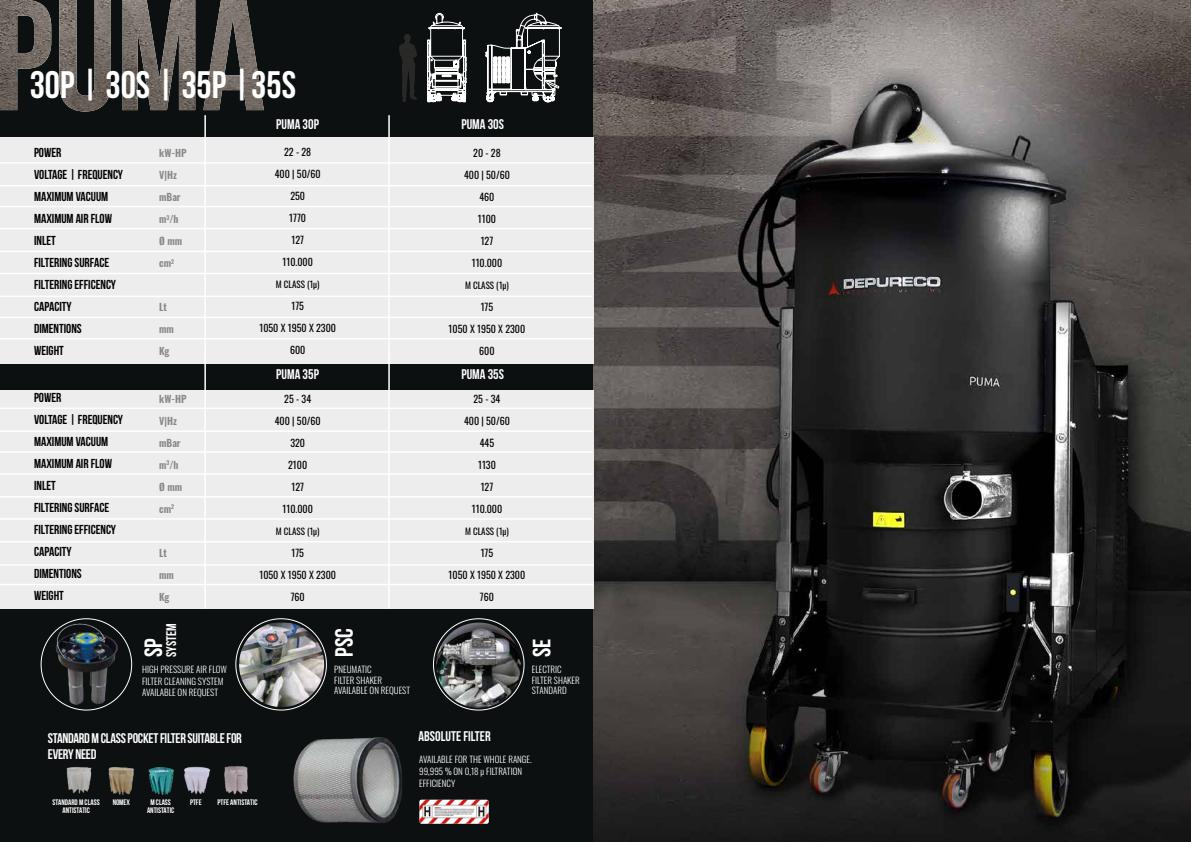
<style>
.page{position:relative;width:1191px;height:842px;background:#fff}
.page>*{position:absolute;margin:0;border:0;box-sizing:border-box;transform-origin:0 0}
.t1{font:700 38.3px "Bebas Neue";color:#fff}
.t2{font:700 25px "Bebas Neue";color:#fff}
.t3{font:700 14px/16px "Bebas Neue";letter-spacing:-.02em;color:#fff}
.t4{font:700 14px "Bebas Neue";color:#fff}
.t5{font:700 13px/22px "Bebas Neue";color:#000}
.t6{font:10px "Oswald";color:#000}
.t7{font:10px "Oswald";color:#878787}
.t8{font:300 9px/10.8px "Oswald";color:#fff}
.t9{font:9px "Oswald";color:#000}
.t10{font:700 8px/7.6px "Bebas Neue";color:#fff;text-align:center}
</style>
<div class="page">
<div style="left:0;top:0;width:595px;height:842px;background:#0c1010"></div>
<img style="left:0;top:0;width:264px;height:112px">
<img style="left:593px;top:0;width:598px;height:842px">
<img style="left:419px;top:800px;width:69px;height:23px">
<img style="left:184px;top:766px;width:27px;height:29px">
<img style="left:148px;top:767px;width:26px;height:27px">
<img style="left:66px;top:767px;width:26px;height:27px">
<img style="left:108px;top:767px;width:26px;height:27px">
<img style="left:224px;top:766px;width:24px;height:28px">
<img style="left:293px;top:737px;width:109px;height:86px">
<svg style="left:427px;top:13px;width:134px;height:90px"></svg>
<svg style="left:399px;top:34px;width:18px;height:68px"></svg>
<img style="left:239px;top:622px;width:85px;height:85px;border-radius:43px">
<img style="left:436px;top:623px;width:85px;height:85px;border-radius:43px">
<img style="left:43px;top:621px;width:83px;height:87px">
<div style="left:0;top:390px;width:593px;height:218px;background:#ededed"></div>
<div style="left:0;top:137px;width:593px;height:227px;background:#ededed"></div>
<hr style="left:0;top:430px;width:592px;height:2px;background:#fff">
<hr style="left:0;top:496px;width:592px;height:2px;background:#fff">
<hr style="left:0;top:541px;width:592px;height:1px;background:#fff">
<hr style="left:0;top:408px;width:592px;height:1px;background:#fff">
<hr style="left:0;top:473px;width:592px;height:2px;background:#fff">
<hr style="left:0;top:518px;width:592px;height:2px;background:#fff">
<hr style="left:0;top:451px;width:592px;height:2px;background:#fff">
<hr style="left:0;top:185px;width:592px;height:1px;background:#fff">
<hr style="left:0;top:251px;width:592px;height:1px;background:#fff">
<hr style="left:0;top:296px;width:592px;height:1px;background:#fff">
<hr style="left:0;top:162px;width:592px;height:2px;background:#fff">
<hr style="left:0;top:228px;width:592px;height:1px;background:#fff">
<hr style="left:0;top:273px;width:592px;height:1px;background:#fff">
<hr style="left:0;top:206px;width:592px;height:1px;background:#fff">
<hr style="left:204px;top:357px;width:2px;height:251px;background:#fff">
<hr style="left:204px;top:115px;width:2px;height:249px;background:#fff">
<hr style="left:388px;top:357px;width:2px;height:251px;background:#fff">
<hr style="left:388px;top:115px;width:2px;height:249px;background:#fff">
<hr style="left:0;top:317px;width:594px;height:1px;background:#fff">
<hr style="left:0;top:338px;width:594px;height:1px;background:#fff">
<hr style="left:0;top:564px;width:593px;height:2px;background:#fff">
<hr style="left:0;top:584px;width:593px;height:1px;background:#fff">
<h1 class="t1" style="left:30px;top:64px;width:268px">30p | 30s | 35p |35s</h1>
<p class="t3" style="left:276px;top:116px;width:44px">PUMA 30p</p>
<p class="t3" style="left:461px;top:116px;width:44px">PUMA 30S</p>
<p class="t5" style="left:34px;top:142px;width:91px">POWER<br>VOLTAGE | FREQUENCY</p>
<p class="t5" style="left:34px;top:208px;width:84px">MAXIMUM AIR FLOW<br>INLET<br>FILTERING SURFACE<br>FILTERING EFFICENCY<br>CAPACITY<br>DIMENTIONS<br>WEIGHT</p>
<p class="t5" style="left:34px;top:186px;width:76px">MAXIMUM VACUUM</p>
<p class="t7" style="left:159px;top:144px;width:29px">kW-HP</p>
<p class="t7" style="left:159px;top:166px;width:19px">V|Hz</p>
<p class="t7" style="left:159px;top:188px;width:23px">mBar</p>
<p class="t7" style="left:159px;top:210px;width:21px">m<sup>3</sup>/h</p>
<p class="t7" style="left:159px;top:232px;width:24px">Ø mm</p>
<p class="t7" style="left:159px;top:254px;width:16px">cm<sup>2</sup></p>
<p class="t7" style="left:159px;top:298px;width:9px">Lt</p>
<p class="t7" style="left:159px;top:320px;width:16px">mm</p>
<p class="t7" style="left:159px;top:342px;width:12px">Kg</p>
<p class="t6" style="left:284px;top:143px;width:29px">22 - 28</p>
<p class="t6" style="left:275px;top:165px;width:47px">400 | 50/60</p>
<p class="t6" style="left:290px;top:187px;width:16px">250</p>
<p class="t6" style="left:289px;top:209px;width:18px">1770</p>
<p class="t6" style="left:291px;top:231px;width:14px">127</p>
<p class="t6" style="left:282px;top:253px;width:32px">110.000</p>
<p class="t9" style="left:276px;top:276px;width:45px">M CLASS (1µ)</p>
<p class="t6" style="left:291px;top:297px;width:14px">175</p>
<p class="t6" style="left:259px;top:319px;width:78px">1050 X 1950 X 2300</p>
<p class="t6" style="left:290px;top:341px;width:17px">600</p>
<p class="t6" style="left:473px;top:144px;width:29px">20 - 28</p>
<p class="t6" style="left:464px;top:166px;width:47px">400 | 50/60</p>
<p class="t6" style="left:479px;top:188px;width:17px">460</p>
<p class="t6" style="left:478px;top:210px;width:20px">1100</p>
<p class="t6" style="left:480px;top:232px;width:14px">127</p>
<p class="t6" style="left:472px;top:254px;width:32px">110.000</p>
<p class="t9" style="left:465px;top:277px;width:45px">M CLASS (1µ)</p>
<p class="t6" style="left:481px;top:298px;width:14px">175</p>
<p class="t6" style="left:448px;top:320px;width:78px">1050 X 1950 X 2300</p>
<p class="t6" style="left:479px;top:342px;width:17px">600</p>
<p class="t3" style="left:276px;top:366px;width:44px">PUMA 35P</p>
<p class="t3" style="left:461px;top:366px;width:44px">PUMA 35S</p>
<p class="t5" style="left:34px;top:387px;width:91px">POWER<br>VOLTAGE | FREQUENCY</p>
<p class="t5" style="left:34px;top:453px;width:84px">MAXIMUM AIR FLOW<br>INLET<br>FILTERING SURFACE<br>FILTERING EFFICENCY<br>CAPACITY<br>DIMENTIONS<br>WEIGHT</p>
<p class="t5" style="left:34px;top:431px;width:76px">MAXIMUM VACUUM</p>
<p class="t7" style="left:159px;top:390px;width:29px">kW-HP</p>
<p class="t7" style="left:159px;top:412px;width:19px">V|Hz</p>
<p class="t7" style="left:159px;top:434px;width:23px">mBar</p>
<p class="t7" style="left:159px;top:456px;width:21px">m<sup>3</sup>/h</p>
<p class="t7" style="left:159px;top:478px;width:24px">Ø mm</p>
<p class="t7" style="left:159px;top:500px;width:16px">cm<sup>2</sup></p>
<p class="t7" style="left:159px;top:544px;width:9px">Lt</p>
<p class="t7" style="left:159px;top:566px;width:16px">mm</p>
<p class="t7" style="left:159px;top:588px;width:12px">Kg</p>
<p class="t6" style="left:284px;top:390px;width:28px">25 - 34</p>
<p class="t6" style="left:275px;top:412px;width:47px">400 | 50/60</p>
<p class="t6" style="left:290px;top:434px;width:16px">320</p>
<p class="t6" style="left:288px;top:456px;width:21px">2100</p>
<p class="t6" style="left:291px;top:478px;width:14px">127</p>
<p class="t6" style="left:282px;top:500px;width:32px">110.000</p>
<p class="t9" style="left:276px;top:523px;width:45px">M CLASS (1µ)</p>
<p class="t6" style="left:291px;top:544px;width:14px">175</p>
<p class="t6" style="left:259px;top:566px;width:78px">1050 X 1950 X 2300</p>
<p class="t6" style="left:291px;top:588px;width:16px">760</p>
<p class="t6" style="left:473px;top:390px;width:28px">25 - 34</p>
<p class="t6" style="left:464px;top:412px;width:47px">400 | 50/60</p>
<p class="t6" style="left:480px;top:434px;width:16px">445</p>
<p class="t6" style="left:478px;top:456px;width:19px">1130</p>
<p class="t6" style="left:481px;top:478px;width:14px">127</p>
<p class="t6" style="left:472px;top:500px;width:32px">110.000</p>
<p class="t9" style="left:465px;top:523px;width:45px">M CLASS (1µ)</p>
<p class="t6" style="left:481px;top:544px;width:14px">175</p>
<p class="t6" style="left:448px;top:566px;width:78px">1050 X 1950 X 2300</p>
<p class="t6" style="left:480px;top:588px;width:16px">760</p>
<p class="t3" style="left:163px;top:657px;width:35px;rotate:-90deg">SYSTEM</p>
<h2 class="t2" style="left:140px;top:657px;width:20px;rotate:-90deg">SP</h2>
<h2 class="t2" style="left:330px;top:657px;width:30px;rotate:-90deg">PSC</h2>
<h2 class="t2" style="left:528px;top:657px;width:20px;rotate:-90deg">SE</h2>
<p class="t8" style="left:142px;top:663px;width:86px;line-height:12px">HIGH PRESSURE AIR FLOW<br>FILTER CLEANING SYSTEM</p>
<p class="t8" style="left:142px;top:686px;width:77px">AVAILABLE ON REQUEST</p>
<p class="t8" style="left:334px;top:663px;width:77px">PNEUMATIC<br>FILTER SHAKER<br>AVAILABLE ON REQUEST</p>
<p class="t8" style="left:532px;top:663px;width:49px">ELECTRIC<br>FILTER SHAKER<br>STANDARD</p>
<p class="t3" style="left:48px;top:730px;width:195px">STANDARD M CLASS POCKET FILTER SUITABLE FOR<br>EVERY NEED</p>
<p class="t4" style="left:418px;top:729px;width:74px">ABSOLUTE FILTER</p>
<p class="t8" style="left:419px;top:752px;width:114px;line-height:12px">AVAILABLE FOR THE WHOLE RANGE.<br>99,995 % ON 0,18 µ FILTRATION<br>EFFICIENCY</p>
<p class="t10" style="left:53px;top:798px;width:49px">STANDARD M CLASS</p>
<p class="t10" style="left:190px;top:798px;width:13px">PTFE</p>
<p class="t10" style="left:217px;top:798px;width:42px">PTFE ANTISTATIC</p>
<p class="t10" style="left:62px;top:806px;width:29px">ANTISTATIC</p>
<p class="t10" style="left:113px;top:798px;width:19px">NOMEX</p>
<p class="t10" style="left:147px;top:798px;width:29px">M CLASS<br>ANTISTATIC</p>
</div>
